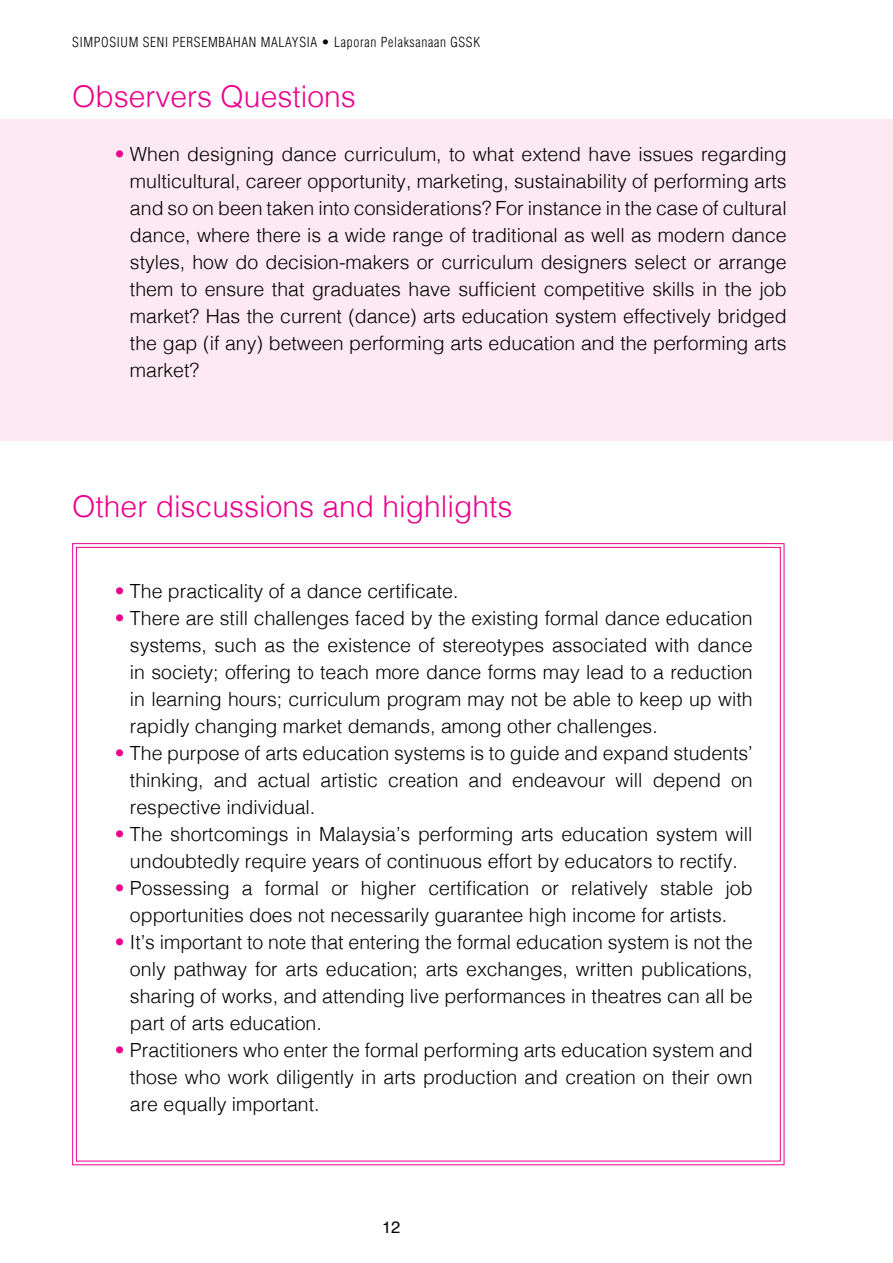
<style>
.page{position:relative;width:893px;height:1263px;background:#fff}
.page>*{position:absolute;margin:0;border:0;box-sizing:border-box;transform-origin:0 0}
.t1{font:300 30px "Helvetica";color:#ec008c}
.t2{font:300 19.5px/27px "Helvetica";color:#000;text-align:justify}
.t3{font:16.5px "Helvetica";color:#000}
.t4{font:300 condensed 13.5px "Helvetica";letter-spacing:.05em;color:#000}
.s1{color:#ec008c}
</style>
<div class="page">
<div style="left:0;top:119px;width:893px;height:321px;background:#fde9f1"></div>
<svg style="left:72px;top:543px;width:713px;height:622px"></svg>
<p class="t4" style="left:72px;top:34px;width:409px">SIMPOSIUM SENI PERSEMBAHAN MALAYSIA • Laporan Pelaksanaan GSSK</p>
<h1 class="t1" style="left:72px;top:70px;width:285px">Observers Questions</h1>
<p class="t2" style="left:130px;top:139px;width:658px;text-indent:-15px"><span class="s1">•</span> When designing dance curriculum, to what extend have issues regarding multicultural, career opportunity, marketing, sustainability of performing arts and so on been taken into considerations? For instance in the case of cultural dance, where there is a wide range of traditional as well as modern dance styles, how do decision-makers or curriculum designers select or arrange them to ensure that graduates have sufficient competitive skills in the job market? Has the current (dance) arts education system effectively bridged the gap (if any) between performing arts education and the performing arts market?</p>
<h1 class="t1" style="left:72px;top:481px;width:442px">Other discussions and highlights</h1>
<p class="t2" style="left:115px;top:576px;width:345px"><span class="s1">•</span> The practicality of a dance certificate.</p>
<p class="t2" style="left:130px;top:603px;width:624px;text-indent:-15px"><span class="s1">•</span> There are still challenges faced by the existing formal dance education systems, such as the existence of stereotypes associated with dance in society; offering to teach more dance forms may lead to a reduction in learning hours; curriculum program may not be able to keep up with rapidly changing market demands, among other challenges.</p>
<p class="t2" style="left:130px;top:738px;width:624px;text-indent:-15px"><span class="s1">•</span> The purpose of arts education systems is to guide and expand students’ thinking, and actual artistic creation and endeavour will depend on respective individual.</p>
<p class="t2" style="left:115px;top:819px;width:639px;text-align:center"><span class="s1">•</span> The shortcomings in Malaysia’s performing arts education system will undoubtedly require years of continuous effort by educators to rectify.</p>
<p class="t2" style="left:115px;top:873px;width:639px;text-align:center"><span class="s1">•</span> Possessing a formal or higher certification or relatively stable job opportunities does not necessarily guarantee high income for artists.</p>
<p class="t2" style="left:130px;top:927px;width:624px;text-indent:-15px"><span class="s1">•</span> It’s important to note that entering the formal education system is not the only pathway for arts education; arts exchanges, written publications, sharing of works, and attending live performances in theatres can all be part of arts education.</p>
<p class="t2" style="left:130px;top:1035px;width:624px;text-indent:-15px"><span class="s1">•</span> Practitioners who enter the formal performing arts education system and those who work diligently in arts production and creation on their own are equally important.</p>
<p class="t3" style="left:382px;top:1214px;width:20px">12</p>
</div>
